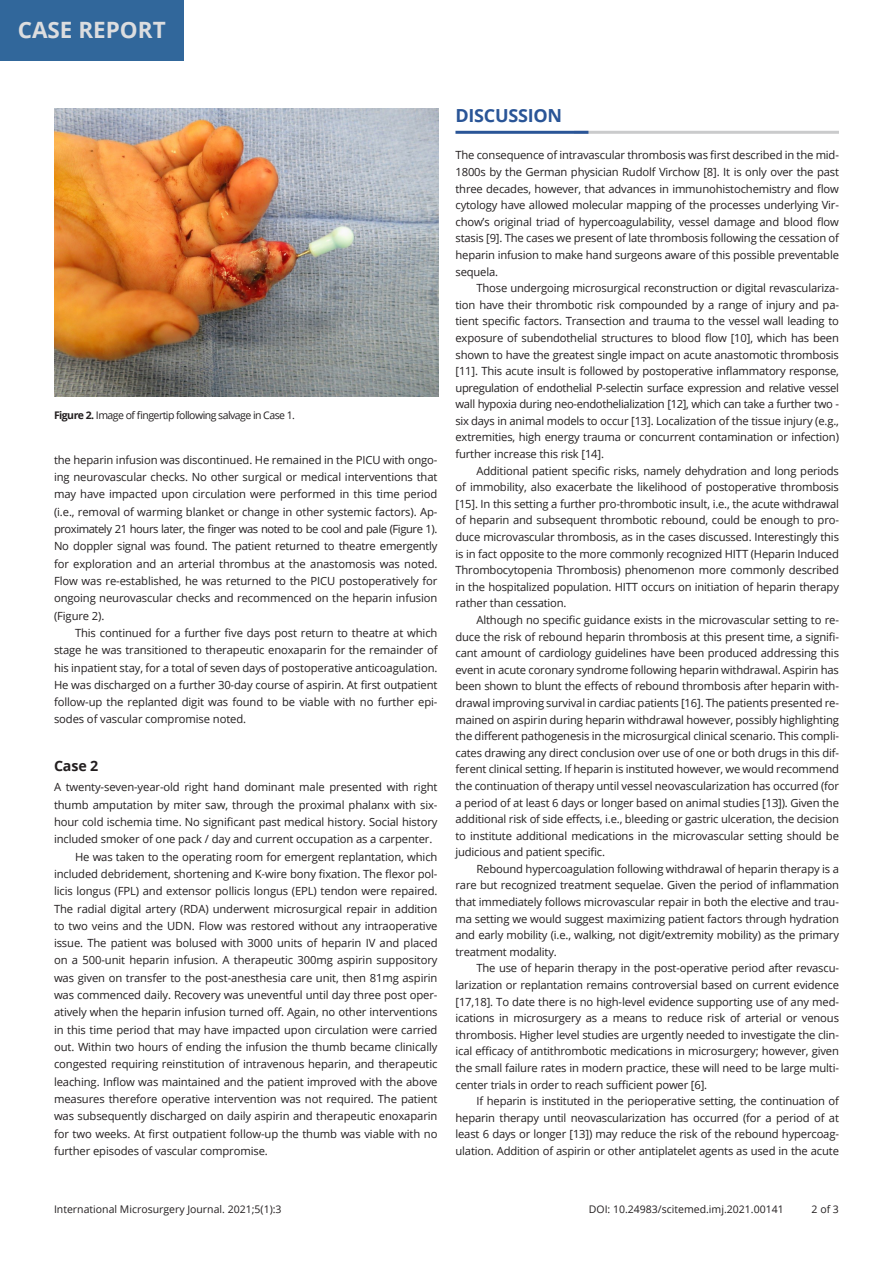
<style>
.page{position:relative;width:893px;height:1263px;background:#fff}
.page>*{position:absolute;margin:0;border:0;box-sizing:border-box;transform-origin:0 0}
.t1{font:700 22.5px "Open Sans";color:#dcdddf}
.Level_1{font:700 18px "Open Sans";letter-spacing:-.015em;color:#2a5597}
.Level_2{font:700 14.25px "Open Sans";color:#231f20}
.Text_Body{font:11.25px/16.6px "Open Sans";letter-spacing:-.015em;color:#231f20;text-align:justify}
.Text_Head{font:11.25px/16.6px "Open Sans";letter-spacing:-.01em;color:#231f20;text-align:justify}
.Figure_Legends{font:10.5px "Open Sans";letter-spacing:-.05em;color:#231f20}
.Figure_Legends-2{font:10.5px "Open Sans";color:#231f20}
.Para{font:10.5px "Open Sans";color:#231f20}
.s1{font-weight:700}
</style>
<div class="page">
<hr style="left:574px;top:131px;width:265px;height:3px;background:#cacbcc">
<hr style="left:455px;top:131px;width:133px;height:3px;background:#2a5597">
<img style="left:54px;top:108px;width:384px;height:288px">
<div style="left:0;top:0;width:183px;height:61px;background:#31679b"></div>
<h1 class="t1" style="left:18px;top:14px;width:150px">CASE REPORT</h1>
<p class="Figure_Legends" style="left:54px;top:408px;width:243px"><span class="s1">Figure 2.</span> Image of fingertip following salvage in Case 1.</p>
<p class="Text_Body" style="left:54px;top:451px;width:385px;line-height:17.2px">the heparin infusion was discontinued. He remained in the PICU with ongo&shy;ing neurovascular checks. No other surgical or medical interventions that may have impacted upon circulation were performed in this time period (i.e., removal of warming blanket or change in other systemic factors). Ap&shy;proximately 21 hours later, the finger was noted to be cool and pale (Figure 1).<br>No doppler signal was found. The patient returned to theatre emergently for exploration and an arterial thrombus at the anastomosis was noted.<br>Flow was re-established, he was returned to the PICU postoperatively for ongoing neurovascular checks and recommenced on the heparin infusion (Figure 2).</p>
<p class="Text_Body" style="left:54px;top:624px;width:385px;line-height:17.2px;text-indent:21px">This continued for a further five days post return to theatre at which stage he was transitioned to therapeutic enoxaparin for the remainder of his inpatient stay, for a total of seven days of postoperative anticoagulation.<br>He was discharged on a further 30-day course of aspirin. At first outpatient follow-up the replanted digit was found to be viable with no further epi&shy;sodes of vascular compromise noted.</p>
<p class="Level_2" style="left:54px;top:756px;width:46px">Case 2</p>
<p class="Text_Head" style="left:54px;top:778px;width:385px;line-height:17.2px">A twenty-seven-year-old right hand dominant male presented with right thumb amputation by miter saw, through the proximal phalanx with six&shy;hour cold ischemia time. No significant past medical history. Social history included smoker of one pack / day and current occupation as a carpenter.</p>
<p class="Text_Body" style="left:54px;top:847px;width:385px;line-height:17.2px;text-indent:21px">He was taken to the operating room for emergent replantation, which included debridement, shortening and K-wire bony fixation. The flexor pol&shy;licis longus (FPL) and extensor pollicis longus (EPL) tendon were repaired.<br>The radial digital artery (RDA) underwent microsurgical repair in addition to two veins and the UDN. Flow was restored without any intraoperative issue. The patient was bolused with 3000 units of heparin IV and placed on a 500-unit heparin infusion. A therapeutic 300mg aspirin suppository was given on transfer to the post-anesthesia care unit, then 81mg aspirin was commenced daily. Recovery was uneventful until day three post oper&shy;atively when the heparin infusion turned off. Again, no other interventions in this time period that may have impacted upon circulation were carried out. Within two hours of ending the infusion the thumb became clinically congested requiring reinstitution of intravenous heparin, and therapeutic leaching. Inflow was maintained and the patient improved with the above measures therefore operative intervention was not required. The patient was subsequently discharged on daily aspirin and therapeutic enoxaparin for two weeks. At first outpatient follow-up the thumb was viable with no further episodes of vascular compromise.</p>
<p class="Level_1" style="left:455px;top:103px;width:108px">DISCUSSION</p>
<p class="Text_Head" style="left:455px;top:147px;width:385px">The consequence of intravascular thrombosis was first described in the mid-1800s by the German physician Rudolf Virchow [8]. It is only over the past three decades, however, that advances in immunohistochemistry and flow cytology have allowed molecular mapping of the processes underlying Vir&shy;chow’s original triad of hypercoagulability, vessel damage and blood flow stasis [9]. The cases we present of late thrombosis following the cessation of heparin infusion to make hand surgeons aware of this possible preventable sequela.</p>
<p class="Text_Body" style="left:455px;top:279px;width:385px;text-indent:21px">Those undergoing microsurgical reconstruction or digital revasculariza&shy;tion have their thrombotic risk compounded by a range of injury and pa&shy;tient specific factors. Transection and trauma to the vessel wall leading to exposure of subendothelial structures to blood flow [10], which has been shown to have the greatest single impact on acute anastomotic thrombosis [11]. This acute insult is followed by postoperative inflammatory response, upregulation of endothelial P-selectin surface expression and relative vessel wall hypoxia during neo-endothelialization [12], which can take a further two - six days in animal models to occur [13]. Localization of the tissue injury (e.g., extremities, high energy trauma or concurrent contamination or infection) further increase this risk [14].</p>
<p class="Text_Body" style="left:455px;top:462px;width:385px;text-indent:21px">Additional patient specific risks, namely dehydration and long periods of immobility, also exacerbate the likelihood of postoperative thrombosis [15]. In this setting a further pro-thrombotic insult, i.e., the acute withdrawal of heparin and subsequent thrombotic rebound, could be enough to pro&shy;duce microvascular thrombosis, as in the cases discussed. Interestingly this is in fact opposite to the more commonly recognized HITT (Heparin Induced Thrombocytopenia Thrombosis) phenomenon more commonly described in the hospitalized population. HITT occurs on initiation of heparin therapy rather than cessation.</p>
<p class="Text_Body" style="left:455px;top:611px;width:385px;text-indent:21px">Although no specific guidance exists in the microvascular setting to re&shy;duce the risk of rebound heparin thrombosis at this present time, a signifi&shy;cant amount of cardiology guidelines have been produced addressing this event in acute coronary syndrome following heparin withdrawal. Aspirin has been shown to blunt the effects of rebound thrombosis after heparin with&shy;drawal improving survival in cardiac patients [16]. The patients presented re&shy;mained on aspirin during heparin withdrawal however, possibly highlighting the different pathogenesis in the microsurgical clinical scenario. This compli&shy;cates drawing any direct conclusion over use of one or both drugs in this dif&shy;ferent clinical setting. If heparin is instituted however, we would recommend the continuation of therapy until vessel neovascularization has occurred (for a period of at least 6 days or longer based on animal studies [13]). Given the additional risk of side effects, i.e., bleeding or gastric ulceration, the decision to institute additional medications in the microvascular setting should be judicious and patient specific.</p>
<p class="Text_Body" style="left:455px;top:860px;width:385px;text-indent:21px">Rebound hypercoagulation following withdrawal of heparin therapy is a rare but recognized treatment sequelae. Given the period of inflammation that immediately follows microvascular repair in both the elective and trau&shy;ma setting we would suggest maximizing patient factors through hydration and early mobility (i.e., walking, not digit/extremity mobility) as the primary treatment modality.</p>
<p class="Text_Body" style="left:455px;top:960px;width:385px;text-indent:21px">The use of heparin therapy in the post-operative period after revascu&shy;larization or replantation remains controversial based on current evidence [17,18]. To date there is no high-level evidence supporting use of any med&shy;ications in microsurgery as a means to reduce risk of arterial or venous thrombosis. Higher level studies are urgently needed to investigate the clin&shy;ical efficacy of antithrombotic medications in microsurgery; however, given the small failure rates in modern practice, these will need to be large multi&shy;center trials in order to reach sufficient power [6].</p>
<p class="Text_Body" style="left:455px;top:1092px;width:385px;text-indent:21px">If heparin is instituted in the perioperative setting, the continuation of heparin therapy until neovascularization has occurred (for a period of at least 6 days or longer [13]) may reduce the risk of the rebound hypercoag&shy;ulation. Addition of aspirin or other antiplatelet agents as used in the acute</p>
<p class="Figure_Legends-2" style="left:54px;top:1201px;width:229px">International Microsurgery Journal. 2021;5(1):3</p>
<p class="Para" style="left:589px;top:1201px;width:196px">DOI: 10.24983/scitemed.imj.2021.00141</p>
<p class="Figure_Legends-2" style="left:812px;top:1201px;width:29px">2 of 3</p>
</div>
